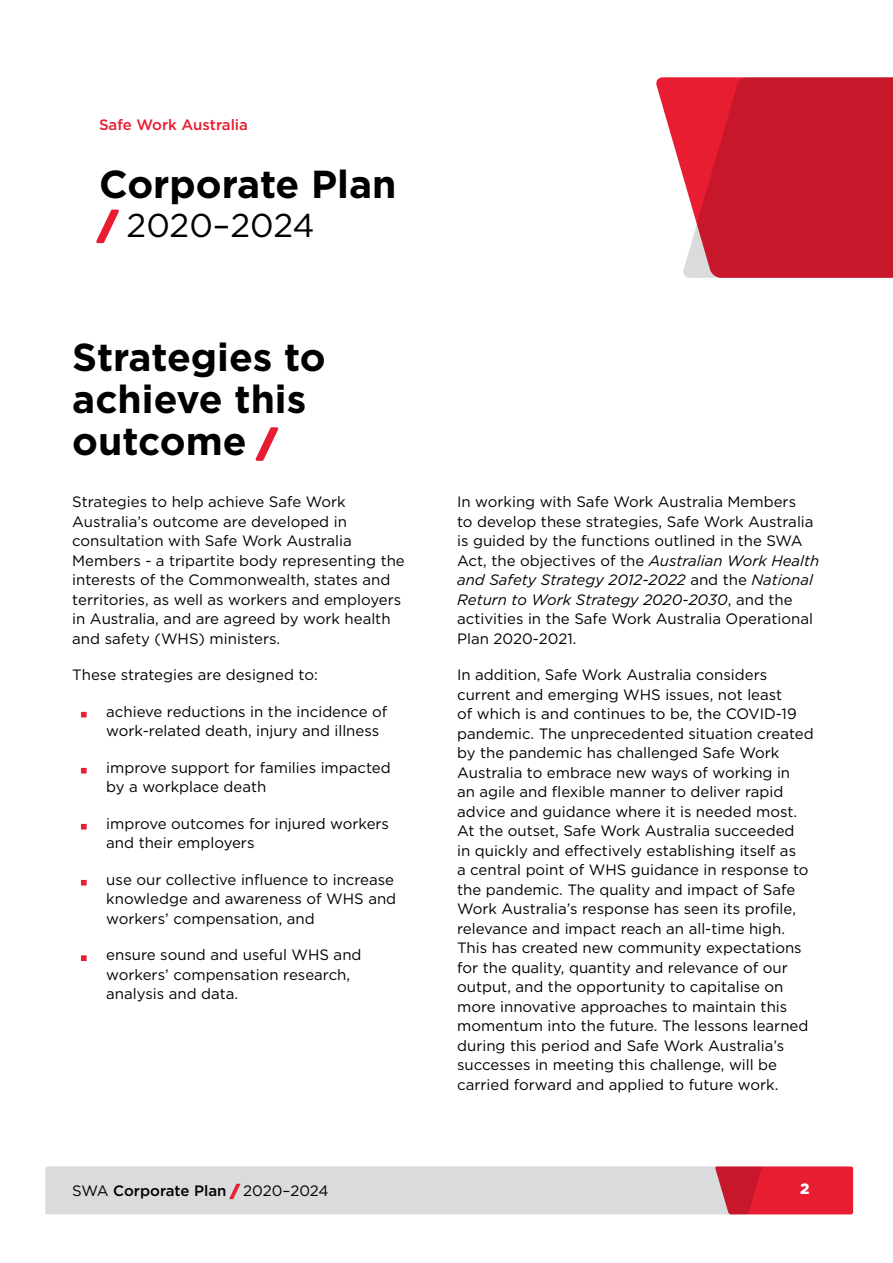
<style>
.page{position:relative;width:893px;height:1263px;background:#fff}
.page>*{position:absolute;margin:0;border:0;box-sizing:border-box;transform-origin:0 0}
.t1{font:700 39px/42px "Gotham";color:#000}
.t2{font:33px "Gotham";letter-spacing:-.005em;color:#000}
.t3{font:15px/19.5px "Gotham";color:#000}
.t4{font:500 15px "Gotham";color:#000}
.t5{font:500 15px "Gotham";color:#e81d32}
.t6{font:900 15px "Gotham";color:#fff}
.s1{font-weight:900;color:#e81d32}
.s2{font-weight:900;font-size:33px;color:#e81d32}
.s3{font-weight:900;font-size:21px;color:#e81d32}
.s4{font-style:italic}
.s5{font-weight:400}
</style>
<div class="page">
<svg style="left:656px;top:77px;width:26px;height:96px;fill:#e82236"></svg>
<svg style="left:682px;top:77px;width:211px;height:201px;background:#cb2132"></svg>
<svg style="left:45px;top:1166px;width:808px;height:48px;background:#dbbcc0"></svg>
<p class="t5" style="left:99px;top:115px;width:151px">Safe Work Australia</p>
<h1 class="t1" style="left:99px;top:163px;width:299px">Corporate Plan</h1>
<h2 class="t2" style="left:99px;top:205px;width:217px"><span class="s1">/</span> 2020–2024</h2>
<h1 class="t1" style="left:72px;top:336px;width:255px">Strategies to achieve this outcome <span class="s2">/</span></h1>
<p class="t3" style="left:72px;top:492px;width:334px">Strategies to help achieve Safe Work Australia’s outcome are developed in consultation with Safe Work Australia Members - a tripartite body representing the interests of the Commonwealth, states and territories, as well as workers and employers in Australia, and are agreed by work health and safety (WHS) ministers.</p>
<p class="t3" style="left:72px;top:665px;width:247px">These strategies are designed to:</p>
<p class="t3" style="left:106px;top:701px;width:283px;text-indent:-26px"><span class="s3">.</span> achieve reductions in the incidence of work-related death, injury and illness</p>
<p class="t3" style="left:106px;top:757px;width:286px;text-indent:-26px"><span class="s3">.</span> improve support for families impacted by a workplace death</p>
<p class="t3" style="left:106px;top:813px;width:284px;text-indent:-26px"><span class="s3">.</span> improve outcomes for injured workers and their employers</p>
<p class="t3" style="left:106px;top:869px;width:291px;text-indent:-26px"><span class="s3">.</span> use our collective influence to increase knowledge and awareness of WHS and workers’ compensation, and</p>
<p class="t3" style="left:106px;top:945px;width:257px;text-indent:-26px"><span class="s3">.</span> ensure sound and useful WHS and workers’ compensation research, analysis and data.</p>
<p class="t3" style="left:457px;top:492px;width:364px">In working with Safe Work Australia Members<br>to develop these strategies, Safe Work Australia is guided by the functions outlined in the SWA Act, the objectives of the <span class="s4">Australian Work Health and Safety Strategy 2012-2022</span> and the <span class="s4">National Return to Work Strategy 2020-2030</span>, and the activities in the Safe Work Australia Operational Plan 2020-2021.</p>
<p class="t3" style="left:457px;top:665px;width:358px">In addition, Safe Work Australia considers current and emerging WHS issues, not least<br>of which is and continues to be, the COVID-19 pandemic. The unprecedented situation created by the pandemic has challenged Safe Work Australia to embrace new ways of working in<br>an agile and flexible manner to deliver rapid advice and guidance where it is needed most.<br>At the outset, Safe Work Australia succeeded<br>in quickly and effectively establishing itself as<br>a central point of WHS guidance in response to the pandemic. The quality and impact of Safe Work Australia’s response has seen its profile, relevance and impact reach an all-time high.<br>This has created new community expectations for the quality, quantity and relevance of our output, and the opportunity to capitalise on more innovative approaches to maintain this momentum into the future. The lessons learned during this period and Safe Work Australia’s successes in meeting this challenge, will be carried forward and applied to future work.</p>
<p class="t4" style="left:72px;top:1181px;width:258px"><span class="s5">SWA</span> Corporate Plan <span class="s1">/</span> <span class="s5">2020–2024</span></p>
<p class="t6" style="left:800px;top:1178px;width:11px">2</p>
</div>
